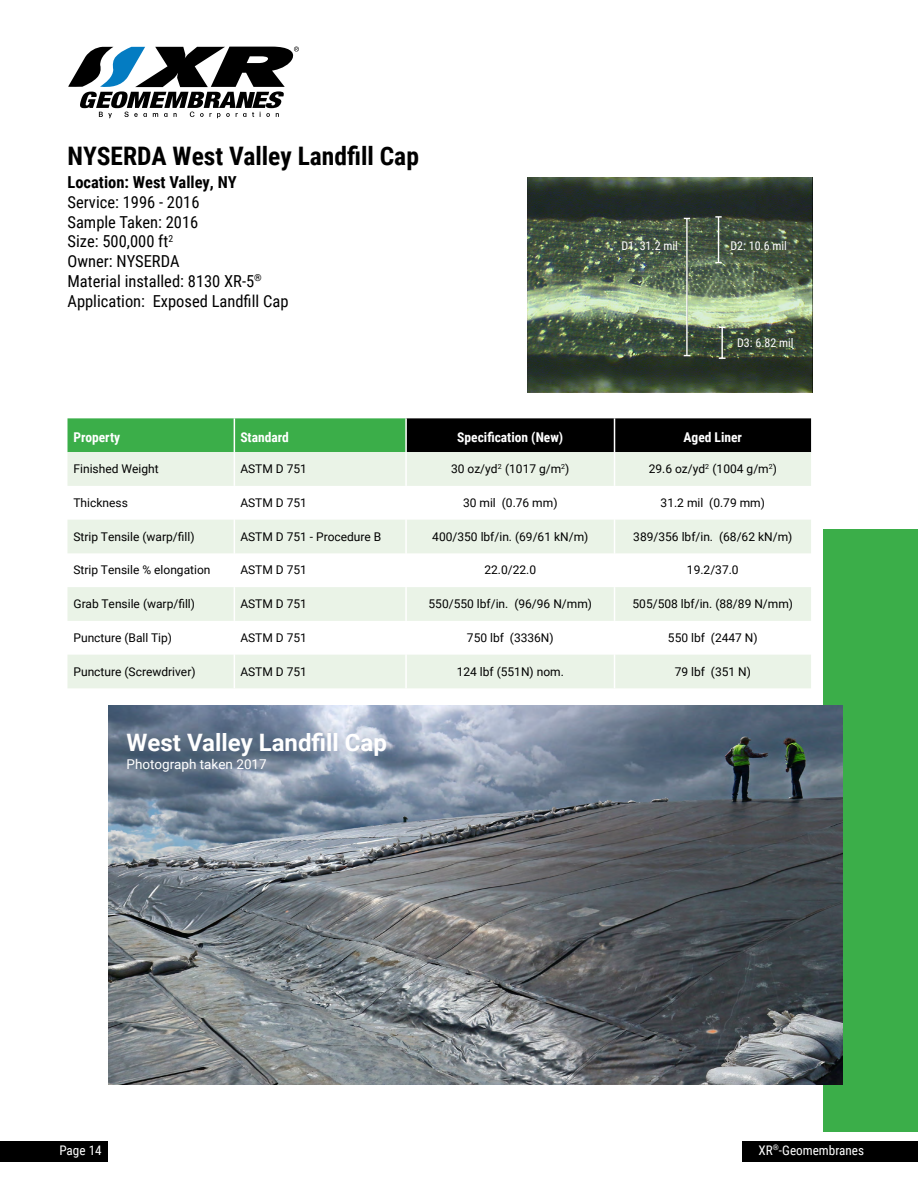
<style>
.page{position:relative;width:918px;height:1188px;background:#fff}
.page>*{position:absolute;margin:0;border:0;box-sizing:border-box;transform-origin:0 0}
.t1{font:700 25.5px "Roboto Condensed";color:#000}
.t2{font:700 24px "Roboto";color:#fff}
.t3{font:16.5px/19.8px "Roboto Condensed";color:#000}
.t4{font:700 16.5px "Roboto Condensed";color:#000}
.t5{font:700 13.5px "Roboto Condensed";color:#fff}
.t6{font:13.5px "Roboto";color:#fff}
.t7{font:13.2px "Roboto Condensed";color:#fff}
.t8{font:12px "Roboto";color:#000}
.t9{font:12px "Roboto Condensed";color:#fff}
</style>
<div class="page">
<div style="left:0;top:1141px;width:108px;height:20px;background:#000"></div>
<div style="left:742px;top:1141px;width:176px;height:20px;background:#000"></div>
<div style="left:824px;top:529px;width:94px;height:603px;background:#3bae49"></div>
<img style="left:527px;top:178px;width:286px;height:214px">
<hr style="left:686px;top:218px;width:2px;height:138px;background:#fff">
<hr style="left:718px;top:217px;width:1px;height:46px;background:#fff">
<svg style="left:715px;top:216px;width:7px;height:2px"></svg>
<hr style="left:721px;top:327px;width:2px;height:31px;background:#fff">
<svg style="left:719px;top:357px;width:7px;height:2px"></svg>
<svg style="left:68px;top:418px;width:743px;height:34px;background:#1d5123"></svg>
<svg style="left:68px;top:452px;width:743px;height:236px;fill:#eaf3e7"></svg>
<hr style="left:234px;top:452px;width:1px;height:34px;background:#fff">
<hr style="left:234px;top:486px;width:1px;height:34px;background:#fff">
<hr style="left:234px;top:520px;width:1px;height:33px;background:#fff">
<hr style="left:234px;top:553px;width:1px;height:34px;background:#fff">
<hr style="left:234px;top:587px;width:1px;height:34px;background:#fff">
<hr style="left:234px;top:621px;width:1px;height:34px;background:#fff">
<hr style="left:234px;top:655px;width:1px;height:33px;background:#fff">
<hr style="left:234px;top:418px;width:1px;height:34px;background:#fff">
<hr style="left:405px;top:418px;width:2px;height:34px;background:#fff">
<hr style="left:405px;top:452px;width:2px;height:34px;background:#fff">
<hr style="left:405px;top:486px;width:2px;height:34px;background:#fff">
<hr style="left:405px;top:520px;width:2px;height:33px;background:#fff">
<hr style="left:405px;top:553px;width:2px;height:34px;background:#fff">
<hr style="left:405px;top:587px;width:2px;height:34px;background:#fff">
<hr style="left:405px;top:621px;width:2px;height:34px;background:#fff">
<hr style="left:405px;top:655px;width:2px;height:33px;background:#fff">
<hr style="left:614px;top:418px;width:1px;height:34px;background:#fff">
<hr style="left:614px;top:452px;width:1px;height:34px;background:#fff">
<hr style="left:614px;top:486px;width:1px;height:34px;background:#fff">
<hr style="left:614px;top:520px;width:1px;height:33px;background:#fff">
<hr style="left:614px;top:553px;width:1px;height:34px;background:#fff">
<hr style="left:614px;top:587px;width:1px;height:34px;background:#fff">
<hr style="left:614px;top:621px;width:1px;height:34px;background:#fff">
<hr style="left:614px;top:655px;width:1px;height:33px;background:#fff">
<img style="left:108px;top:706px;width:735px;height:378px">
<svg style="left:68px;top:46px;width:231px;height:72px"></svg>
<h1 class="t1" style="left:68px;top:138px;width:353px">NYSERDA West Valley Landfill Cap</h1>
<h3 class="t4" style="left:68px;top:171px;width:171px">Location: West Valley, NY</h3>
<h3 class="t3" style="left:68px;top:191px;width:222px">Service: 1996 - 2016<br>Sample Taken: 2016<br>Size: 500,000 ft<sup>2<br></sup>Owner: NYSERDA<br>Material installed: 8130 XR-5<sup>®<br></sup>Application: Exposed Landfill Cap</h3>
<p class="t9" style="left:621px;top:237px;width:58px">D1: 31.2 mil</p>
<p class="t9" style="left:730px;top:237px;width:58px">D2: 10.6 mil</p>
<p class="t9" style="left:737px;top:335px;width:58px">D3: 6.82 mil</p>
<p class="t5" style="left:74px;top:428px;width:48px">Property</p>
<p class="t5" style="left:240px;top:428px;width:50px">Standard</p>
<p class="t5" style="left:457px;top:428px;width:108px">Specification (New)</p>
<p class="t5" style="left:684px;top:428px;width:60px">Aged Liner</p>
<p class="t8" style="left:74px;top:460px;width:87px">Finished Weight</p>
<p class="t8" style="left:240px;top:460px;width:68px">ASTM D 751</p>
<p class="t8" style="left:451px;top:460px;width:120px">30 oz/yd<sup>2</sup> (1017 g/m<sup>2</sup>)</p>
<p class="t8" style="left:649px;top:460px;width:130px">29.6 oz/yd<sup>2</sup> (1004 g/m<sup>2</sup>)</p>
<p class="t8" style="left:73px;top:494px;width:56px">Thickness</p>
<p class="t8" style="left:240px;top:494px;width:68px">ASTM D 751</p>
<p class="t8" style="left:463px;top:494px;width:96px">30 mil (0.76 mm)</p>
<p class="t8" style="left:661px;top:494px;width:106px">31.2 mil (0.79 mm)</p>
<p class="t8" style="left:73px;top:528px;width:123px">Strip Tensile (warp/fill)</p>
<p class="t8" style="left:240px;top:528px;width:143px">ASTM D 751 - Procedure B</p>
<p class="t8" style="left:432px;top:528px;width:158px">400/350 lbf/in. (69/61 kN/m)</p>
<p class="t8" style="left:633px;top:528px;width:161px">389/356 lbf/in. (68/62 kN/m)</p>
<p class="t8" style="left:73px;top:562px;width:139px">Strip Tensile % elongation</p>
<p class="t8" style="left:240px;top:562px;width:68px">ASTM D 751</p>
<p class="t8" style="left:484px;top:562px;width:53px">22.0/22.0</p>
<p class="t8" style="left:687px;top:562px;width:53px">19.2/37.0</p>
<p class="t8" style="left:73px;top:595px;width:123px">Grab Tensile (warp/fill)</p>
<p class="t8" style="left:240px;top:595px;width:68px">ASTM D 751</p>
<p class="t8" style="left:429px;top:595px;width:165px">550/550 lbf/in. (96/96 N/mm)</p>
<p class="t8" style="left:633px;top:595px;width:162px">505/508 lbf/in. (88/89 N/mm)</p>
<p class="t8" style="left:73px;top:629px;width:100px">Puncture (Ball Tip)</p>
<p class="t8" style="left:240px;top:629px;width:68px">ASTM D 751</p>
<p class="t8" style="left:467px;top:629px;width:88px">750 lbf (3336N)</p>
<p class="t8" style="left:668px;top:629px;width:91px">550 lbf (2447 N)</p>
<p class="t8" style="left:73px;top:663px;width:124px">Puncture (Screwdriver)</p>
<p class="t8" style="left:240px;top:663px;width:68px">ASTM D 751</p>
<p class="t8" style="left:457px;top:663px;width:109px">124 lbf (551N) nom.</p>
<p class="t8" style="left:675px;top:663px;width:78px">79 lbf (351 N)</p>
<h2 class="t2" style="left:127px;top:726px;width:262px">West Valley Landfill Cap</h2>
<p class="t6" style="left:127px;top:755px;width:142px">Photograph taken 2017</p>
<p class="t7" style="left:59px;top:1141px;width:44px">Page 14</p>
<p class="t7" style="left:759px;top:1141px;width:107px">XR<sup>®</sup>-Geomembranes</p>
</div>
